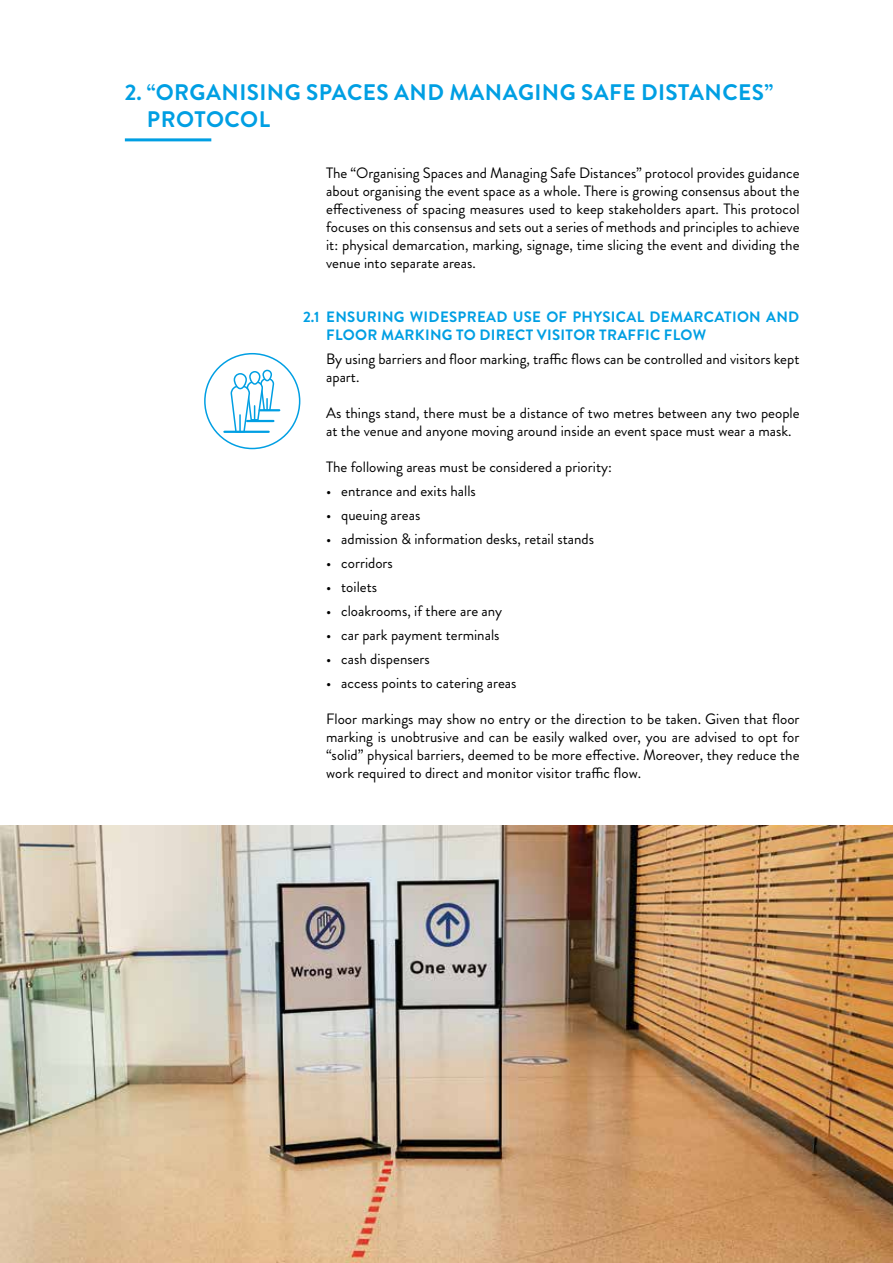
<style>
.page{position:relative;width:893px;height:1263px;background:#fff}
.page>*{position:absolute;margin:0;border:0;box-sizing:border-box;transform-origin:0 0}
.t1{font:700 22.5px/27px "Brandon Grotesque";letter-spacing:.02em;color:#009fe3}
.t2{font:15px/18px "Brandon Grotesque";color:#000;text-align:justify}
.t3{font:700 15px/18px "Brandon Grotesque";letter-spacing:.02em;color:#009fe3}
</style>
<div class="page">
<hr style="left:125px;top:138px;width:86px;height:3px;background:#009fe3">
<img style="left:0;top:825px;width:893px;height:438px">
<div style="left:262px;top:370px;width:10px;height:11px;border:2px solid #009fe3;border-radius:4px"></div>
<div style="left:249px;top:371px;width:11px;height:14px;border:2px solid #009fe3;border-radius:5px"></div>
<div style="left:234px;top:373px;width:13px;height:16px;border:2px solid #009fe3;border-radius:6px"></div>
<div style="left:204px;top:353px;width:96px;height:96px;border:2px solid #009fe3;border-radius:50%"></div>
<svg style="left:230px;top:377px;width:49px;height:56px"></svg>
<hr style="left:224px;top:431px;width:45px;height:2px;background:#009fe3">
<h1 class="t1" style="left:147px;top:79px;width:628px;text-indent:-22px">2. “ORGANISING SPACES AND MANAGING SAFE DISTANCES”<br>PROTOCOL</h1>
<p class="t3" style="left:303px;top:308px;width:18px">2.1</p>
<p class="t2" style="left:326px;top:164px;width:475px">The “Organising Spaces and Managing Safe Distances” protocol provides guidance about organising the event space as a whole. There is growing consensus about the effectiveness of spacing measures used to keep stakeholders apart. This protocol focuses on this consensus and sets out a series of methods and principles to achieve it: physical demarcation, marking, signage, time slicing the event and dividing the venue into separate areas.</p>
<p class="t3" style="left:326px;top:308px;width:475px">ENSURING WIDESPREAD USE OF PHYSICAL DEMARCATION AND<br>FLOOR MARKING TO DIRECT VISITOR TRAFFIC FLOW</p>
<p class="t2" style="left:326px;top:350px;width:475px">By using barriers and floor marking, traffic flows can be controlled and visitors kept apart.</p>
<p class="t2" style="left:326px;top:404px;width:475px">As things stand, there must be a distance of two metres between any two people at the venue and anyone moving around inside an event space must wear a mask.</p>
<p class="t2" style="left:326px;top:458px;width:287px">The following areas must be considered a priority:</p>
<p class="t2" style="left:326px;top:482px;width:151px">• entrance and exits halls</p>
<p class="t2" style="left:326px;top:506px;width:96px">• queuing areas</p>
<p class="t2" style="left:326px;top:530px;width:269px">• admission &amp; information desks, retail stands</p>
<p class="t2" style="left:326px;top:554px;width:68px">• corridors</p>
<p class="t2" style="left:326px;top:578px;width:53px">• toilets</p>
<p class="t2" style="left:326px;top:602px;width:178px">• cloakrooms, if there are any</p>
<p class="t2" style="left:326px;top:626px;width:175px">• car park payment terminals</p>
<p class="t2" style="left:326px;top:650px;width:105px">• cash dispensers</p>
<p class="t2" style="left:326px;top:674px;width:192px">• access points to catering areas</p>
<p class="t2" style="left:326px;top:710px;width:475px">Floor markings may show no entry or the direction to be taken. Given that floor marking is unobtrusive and can be easily walked over, you are advised to opt for “solid” physical barriers, deemed to be more effective. Moreover, they reduce the work required to direct and monitor visitor traffic flow.</p>
</div>
